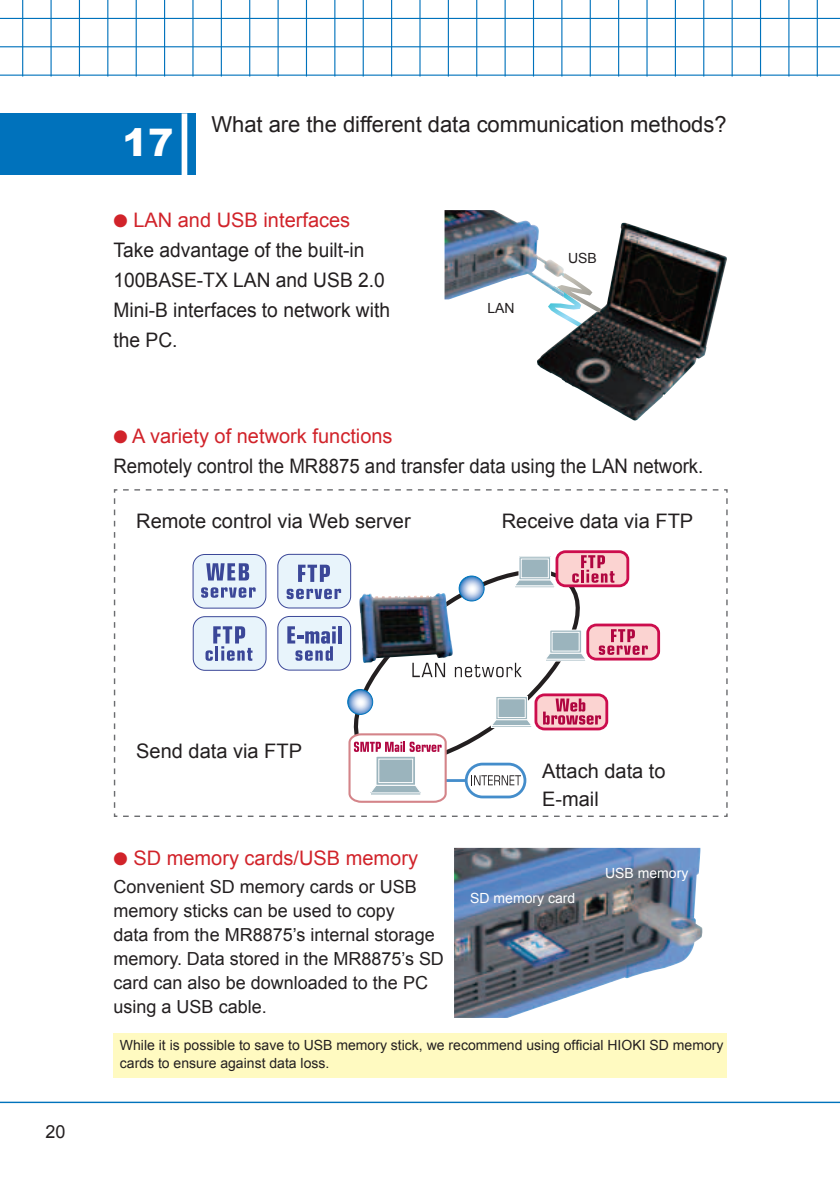
<style>
.page{position:relative;width:840px;height:1191px;background:#fff}
.page>*{position:absolute;margin:0;border:0;box-sizing:border-box;transform-origin:0 0}
.t1{font:900 38px "Arial";color:#fff}
.t2{font:22px "Arial";color:#231f20}
.t3{font:20px/30px "Arial";color:#231f20;scale:.96 1}
.t4{font:20px/30px "Arial";color:#231f20;scale:.93 1}
.t5{font:20px/28px "Arial";color:#231f20}
.t6{font:20px "Arial";color:#d1232a}
.t7{font:18px/24px "Arial";color:#231f20}
.t8{font:14px/18px "Arial";color:#231f20}
.t9{font:14px "Arial";color:#fff}
.s1{color:#d1232a}
</style>
<div class="page">
<hr style="left:0;top:75px;width:839px;height:1px;background:#0072bc">
<hr style="left:0;top:46px;width:839px;height:1px;background:#0072bc">
<hr style="left:0;top:18px;width:839px;height:1px;background:#0072bc">
<hr style="left:22px;top:0;width:1px;height:77px;background:#0072bc">
<hr style="left:50px;top:0;width:2px;height:77px;background:#0072bc">
<hr style="left:79px;top:0;width:1px;height:77px;background:#0072bc">
<hr style="left:107px;top:0;width:1px;height:77px;background:#0072bc">
<hr style="left:135px;top:0;width:2px;height:77px;background:#0072bc">
<hr style="left:164px;top:0;width:1px;height:77px;background:#0072bc">
<hr style="left:192px;top:0;width:1px;height:77px;background:#0072bc">
<hr style="left:221px;top:0;width:1px;height:77px;background:#0072bc">
<hr style="left:249px;top:0;width:1px;height:77px;background:#0072bc">
<hr style="left:277px;top:0;width:1px;height:77px;background:#0072bc">
<hr style="left:306px;top:0;width:1px;height:77px;background:#0072bc">
<hr style="left:334px;top:0;width:1px;height:77px;background:#0072bc">
<hr style="left:362px;top:0;width:1px;height:77px;background:#0072bc">
<hr style="left:391px;top:0;width:1px;height:77px;background:#0072bc">
<hr style="left:419px;top:0;width:1px;height:77px;background:#0072bc">
<hr style="left:447px;top:0;width:1px;height:77px;background:#0072bc">
<hr style="left:476px;top:0;width:1px;height:77px;background:#0072bc">
<hr style="left:504px;top:0;width:1px;height:77px;background:#0072bc">
<hr style="left:532px;top:0;width:1px;height:77px;background:#0072bc">
<hr style="left:561px;top:0;width:1px;height:77px;background:#0072bc">
<hr style="left:589px;top:0;width:1px;height:77px;background:#0072bc">
<hr style="left:617px;top:0;width:2px;height:77px;background:#0072bc">
<hr style="left:646px;top:0;width:1px;height:77px;background:#0072bc">
<hr style="left:674px;top:0;width:1px;height:77px;background:#0072bc">
<hr style="left:702px;top:0;width:2px;height:77px;background:#0072bc">
<hr style="left:731px;top:0;width:1px;height:77px;background:#0072bc">
<hr style="left:759px;top:0;width:1px;height:77px;background:#0072bc">
<hr style="left:787px;top:0;width:2px;height:77px;background:#0072bc">
<hr style="left:816px;top:0;width:1px;height:77px;background:#0072bc">
<hr style="left:0;top:1101px;width:839px;height:2px;background:#0072bc">
<div style="left:0;top:114px;width:195px;height:61px;background:#0072bc"></div>
<div style="left:181px;top:113px;width:6px;height:62px;background:#fff"></div>
<img style="left:537px;top:223px;width:189px;height:197px">
<img style="left:444px;top:210px;width:119px;height:89px">
<svg style="left:113px;top:489px;width:615px;height:328px"></svg>
<svg style="left:335px;top:558px;width:262px;height:218px"></svg>
<svg style="left:459px;top:576px;width:25px;height:25px"></svg>
<div style="left:458px;top:575px;width:26px;height:26px;border:1px solid #0073bc;border-radius:50%"></div>
<svg style="left:347px;top:689px;width:25px;height:25px"></svg>
<div style="left:347px;top:689px;width:26px;height:26px;border:1px solid #0073bc;border-radius:50%"></div>
<hr style="left:431px;top:779px;width:41px;height:3px;background:#448dcb">
<div style="left:556px;top:551px;width:71px;height:35px;background:#fbd3d1;border-radius:8px"></div>
<div style="left:555px;top:550px;width:74px;height:37px;border:3px solid #cc0d4d;border-radius:8px"></div>
<div style="left:535px;top:695px;width:71px;height:34px;background:#fbd3d1;border-radius:8px"></div>
<div style="left:534px;top:693px;width:74px;height:37px;border:3px solid #cc0d4d;border-radius:8px"></div>
<div style="left:495px;top:696px;width:32px;height:24px;background:#9bb4bd"></div>
<div style="left:495px;top:696px;width:32px;height:24px;border:1px solid #fff"></div>
<svg style="left:489px;top:719px;width:43px;height:8px"></svg>
<div style="left:490px;top:725px;width:42px;height:3px;border:1px solid #fff"></div>
<div style="left:497px;top:698px;width:28px;height:20px;border:1px solid #fff"></div>
<div style="left:518px;top:557px;width:32px;height:23px;background:#9bb4bd"></div>
<div style="left:518px;top:556px;width:32px;height:24px;border:1px solid #fff"></div>
<svg style="left:512px;top:579px;width:44px;height:8px"></svg>
<div style="left:514px;top:585px;width:41px;height:3px;border:1px solid #fff"></div>
<div style="left:520px;top:558px;width:28px;height:20px;border:1px solid #fff"></div>
<div style="left:466px;top:764px;width:58px;height:33px;background:#fff;border-radius:16px"></div>
<div style="left:464px;top:762px;width:62px;height:36px;border:3px solid #448dcb;border-radius:16px"></div>
<div style="left:587px;top:625px;width:71px;height:34px;background:#fbd3d1;border-radius:8px"></div>
<div style="left:586px;top:623px;width:73px;height:37px;border:3px solid #cc0d4d;border-radius:8px"></div>
<div style="left:549px;top:630px;width:32px;height:23px;background:#9bb4bd"></div>
<div style="left:549px;top:629px;width:32px;height:24px;border:1px solid #fff"></div>
<svg style="left:543px;top:652px;width:43px;height:8px"></svg>
<div style="left:544px;top:659px;width:42px;height:2px;border:1px solid #fff"></div>
<div style="left:551px;top:632px;width:28px;height:19px;border:1px solid #fff"></div>
<img style="left:370px;top:593px;width:68px;height:4px">
<div style="left:193px;top:554px;width:73px;height:54px;background:#e8f4fb;border-radius:12px"></div>
<div style="left:192px;top:554px;width:74px;height:54px;border:1px solid #3b4798;border-radius:12px"></div>
<div style="left:278px;top:616px;width:72px;height:54px;background:#e8f4fb;border-radius:12px"></div>
<div style="left:277px;top:616px;width:74px;height:54px;border:1px solid #3b4798;border-radius:12px"></div>
<div style="left:193px;top:616px;width:73px;height:54px;background:#e8f4fb;border-radius:12px"></div>
<div style="left:193px;top:616px;width:73px;height:55px;border:1px solid #3b4798;border-radius:12px"></div>
<div style="left:278px;top:554px;width:72px;height:54px;background:#e8f4fb;border-radius:12px"></div>
<div style="left:277px;top:554px;width:74px;height:54px;border:1px solid #3b4798;border-radius:12px"></div>
<hr style="left:338px;top:626px;width:3px;height:17px;background:#3b4798">
<svg style="left:287px;top:626px;width:48px;height:35px"></svg>
<svg style="left:206px;top:563px;width:43px;height:17px"></svg>
<svg style="left:201px;top:587px;width:54px;height:11px"></svg>
<svg style="left:298px;top:564px;width:32px;height:18px"></svg>
<svg style="left:286px;top:588px;width:55px;height:11px"></svg>
<svg style="left:205px;top:626px;width:47px;height:35px"></svg>
<svg style="left:543px;top:698px;width:57px;height:26px"></svg>
<svg style="left:598px;top:629px;width:49px;height:26px"></svg>
<svg style="left:572px;top:555px;width:42px;height:28px"></svg>
<svg style="left:412px;top:663px;width:33px;height:14px"></svg>
<svg style="left:454px;top:663px;width:67px;height:14px"></svg>
<svg style="left:347px;top:732px;width:100px;height:72px"></svg>
<svg style="left:471px;top:775px;width:49px;height:10px"></svg>
<img style="left:454px;top:848px;width:248px;height:170px">
<div style="left:113px;top:1032px;width:613px;height:45px;background:#fffac1"></div>
<h1 class="t1" style="left:123px;top:114px;width:52px">17</h1>
<p class="t2" style="left:211px;top:110px;width:516px">What are the different data communication methods?</p>
<p class="t3" style="left:113px;top:205px;width:289px"><span class="s1">● LAN and USB interfaces<br></span>Take advantage of the built-in<br>100BASE-TX LAN and USB 2.0<br>Mini-B interfaces to network with the PC.</p>
<p class="t8" style="left:487px;top:299px;width:29px">LAN</p>
<p class="t8" style="left:568px;top:249px;width:30px">USB</p>
<p class="t4" style="left:113px;top:421px;width:635px"><span class="s1">● A variety of network functions<br></span>Remotely control the MR8875 and transfer data using the LAN network.</p>
<p class="t5" style="left:136px;top:507px;width:276px">Remote control via Web server</p>
<p class="t5" style="left:501px;top:507px;width:193px">Receive data via FTP</p>
<p class="t7" style="left:45px;top:1120px;width:22px">20</p>
<p class="t5" style="left:136px;top:736px;width:167px">Send data via FTP</p>
<p class="t6" style="left:113px;top:845px;width:306px">● SD memory cards/USB memory</p>
<p class="t7" style="left:113px;top:875px;width:332px">Convenient SD memory cards or USB memory sticks can be used to copy<br>data from the MR8875’s internal storage memory. Data stored in the MR8875’s SD card can also be downloaded to the PC using a USB cable.</p>
<p class="t5" style="left:541px;top:756px;width:125px">Attach data to<br>E-mail</p>
<p class="t9" style="left:470px;top:889px;width:107px">SD memory card</p>
<p class="t9" style="left:604px;top:863px;width:85px">USB memory</p>
<p class="t8" style="left:120px;top:1036px;width:604px">While it is possible to save to USB memory stick, we recommend using official HIOKI SD memory cards to ensure against data loss.</p>
</div>
